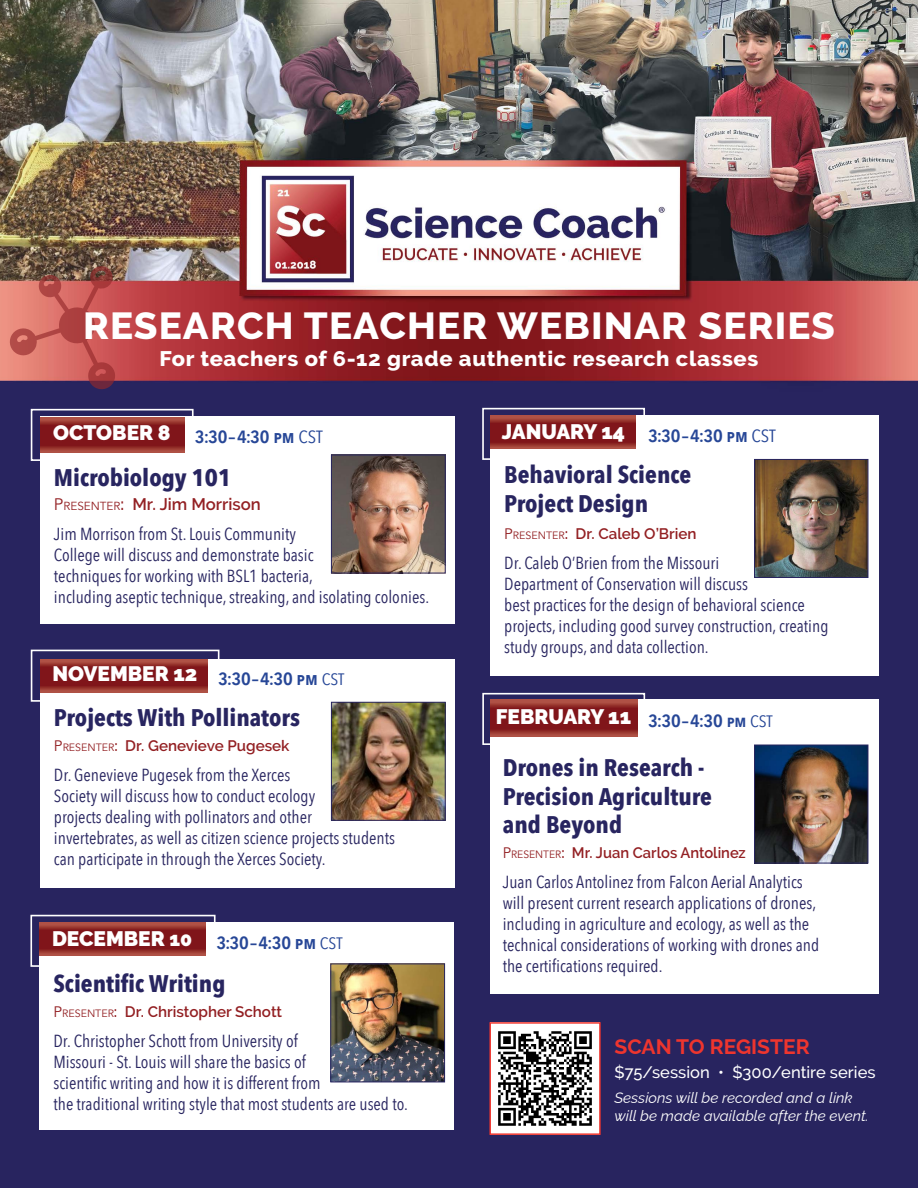
<style>
.page{position:relative;width:918px;height:1188px;background:#fff}
.page>*{position:absolute;margin:0;border:0;box-sizing:border-box;transform-origin:0 0}
.t1{font:800 37.5px "Raleway";letter-spacing:.03em;color:#fff}
.t2{font:700 24px/28.8px "Avenir Next Condensed";color:#282560;scale:1.04 1}
.t3{font:800 21px "Raleway";letter-spacing:.03em;color:#fff;scale:1.04 1}
.t4{font:700 21px "Raleway";color:#ee352e}
.t5{font:900 20.85px "Raleway";color:#fff}
.t6{font:600 17.7px "Avenir Next Condensed";color:#274797;scale:1.1 1}
.t7{font:17.4px/21px "Avenir Next Condensed";color:#282560}
.t8{font:600 16.65px "Raleway";color:#932023}
.t9{font:500 16.5px "Raleway";color:#fff}
.t10{font:600 15.15px "Raleway";color:#932023}
.t11{font:italic 15px/18px "Raleway";color:#fff}
.s1{font-weight:400}
.s2{font-family:"Avenir";font-weight:400}
.s3{font-family:"Avenir";font-weight:400;font-size:11.7px}
.s4{font-weight:400;font-size:16.5px}
.s5{font-family:"Avenir";font-weight:400;font-size:10.65px}
</style>
<div class="page">
<img style="left:0;top:0;width:918px;height:1188px">
<svg style="left:8px;top:265px;width:109px;height:126px;background:#b75e5c"></svg>
<div style="left:31px;top:409px;width:163px;height:52px;border:2px solid #fff"></div>
<div style="left:40px;top:416px;width:415px;height:208px;background:#fff"></div>
<svg style="left:41px;top:417px;width:144px;height:36px;background:#8d2625"></svg>
<div style="left:31px;top:650px;width:188px;height:52px;border:2px solid #fff"></div>
<div style="left:40px;top:659px;width:415px;height:229px;background:#fff"></div>
<svg style="left:41px;top:659px;width:167px;height:33px;background:#8c2625"></svg>
<div style="left:39px;top:922px;width:415px;height:208px;background:#fff"></div>
<div style="left:30px;top:915px;width:186px;height:52px;border:2px solid #fff"></div>
<svg style="left:40px;top:922px;width:165px;height:33px;background:#8c2625"></svg>
<div style="left:490px;top:415px;width:389px;height:261px;background:#fff"></div>
<div style="left:482px;top:408px;width:163px;height:52px;border:2px solid #fff"></div>
<svg style="left:490px;top:416px;width:146px;height:33px;background:#8c2524"></svg>
<div style="left:490px;top:699px;width:389px;height:295px;background:#fff"></div>
<div style="left:482px;top:693px;width:163px;height:52px;border:2px solid #fff"></div>
<svg style="left:491px;top:700px;width:147px;height:37px;background:#8c2525"></svg>
<img style="left:333px;top:457px;width:111px;height:114px">
<div style="left:331px;top:455px;width:115px;height:118px;border:1px solid #282560"></div>
<img style="left:333px;top:704px;width:111px;height:115px">
<div style="left:331px;top:702px;width:115px;height:119px;border:1px solid #282560"></div>
<img style="left:332px;top:966px;width:111px;height:114px">
<div style="left:330px;top:964px;width:115px;height:118px;border:1px solid #282560"></div>
<img style="left:756px;top:461px;width:110px;height:115px">
<div style="left:754px;top:459px;width:114px;height:119px;border:1px solid #282560"></div>
<img style="left:756px;top:747px;width:110px;height:114px">
<div style="left:754px;top:745px;width:114px;height:118px;border:1px solid #282560"></div>
<img style="left:492px;top:1025px;width:106px;height:107px">
<div style="left:489px;top:1022px;width:112px;height:113px;border:2px solid #ee352e"></div>
<h1 class="t1" style="left:83px;top:305px;width:753px">RESEARCH TEACHER WEBINAR SERIES</h1>
<p class="t3" style="left:160px;top:347px;width:577px">For teachers of 6-12 grade authentic research classes</p>
<p class="t6" style="left:53px;top:421px;width:247px"><sup>OCTOBER</sup> <sup>8</sup> 3:30–4:30 pm <span class="s1">CST</span></p>
<h2 class="t2" style="left:54px;top:463px;width:172px">Microbiology 101</h2>
<p class="t8" style="left:54px;top:495px;width:208px"><span class="s2">P</span><span class="s3">RESENTER</span>: Mr. Jim Morrison</p>
<p class="t7" style="left:54px;top:523px;width:377px">Jim Morrison from St. Louis Community<br>College will discuss and demonstrate basic<br>techniques for working with BSL1 bacteria,<br>including aseptic technique, streaking, and isolating colonies.</p>
<p class="t6" style="left:52px;top:664px;width:267px"><sup>NOVEMBER</sup> <sup>12</sup> 3:30–4:30 pm <span class="s4">CST</span></p>
<h2 class="t2" style="left:54px;top:703px;width:238px">Projects With Pollinators</h2>
<p class="t10" style="left:54px;top:737px;width:237px"><span class="s2">P</span><span class="s5">RESENTER</span>: Dr. Genevieve Pugesek</p>
<p class="t7" style="left:54px;top:764px;width:343px">Dr. Genevieve Pugesek from the Xerces<br>Society will discuss how to conduct ecology<br>projects dealing with pollinators and other invertebrates, as well as citizen science projects students can participate in through the Xerces Society.</p>
<p class="t6" style="left:52px;top:927px;width:266px"><sup>DECEMBER</sup> <sup>10</sup> 3:30–4:30 pm <span class="s4">CST</span></p>
<h2 class="t2" style="left:53px;top:969px;width:167px">Scientific Writing</h2>
<p class="t10" style="left:53px;top:1003px;width:230px"><span class="s2">P</span><span class="s5">RESENTER</span>: Dr. Christopher Schott</p>
<p class="t7" style="left:53px;top:1030px;width:356px">Dr. Christopher Schott from University of<br>Missouri - St. Louis will share the basics of<br>scientific writing and how it is different from<br>the traditional writing style that most students are used to.</p>
<p class="t6" style="left:502px;top:420px;width:251px"><sup>JANUARY</sup> <sup>14</sup> 3:30–4:30 pm <span class="s1">CST</span></p>
<h2 class="t2" style="left:504px;top:460px;width:181px">Behavioral Science<br>Project Design</h2>
<p class="t10" style="left:504px;top:525px;width:194px"><span class="s2">P</span><span class="s5">RESENTER</span>: Dr. Caleb O’Brien</p>
<p class="t7" style="left:504px;top:552px;width:326px">Dr. Caleb O’Brien from the Missouri<br>Department of Conservation will discuss<br>best practices for the design of behavioral science projects, including good survey construction, creating study groups, and data collection.</p>
<p class="t5" style="left:496px;top:705px;width:278px">FEBRUARY 11 <sub>3:30–4:30</sub> <sub>pm</sub> <sub>CST</sub></p>
<h2 class="t2" style="left:503px;top:753px;width:203px">Drones in Research -<br>Precision Agriculture and Beyond</h2>
<p class="t10" style="left:503px;top:844px;width:245px"><span class="s2">P</span><span class="s5">RESENTER</span>: Mr. Juan Carlos Antolinez</p>
<p class="t7" style="left:503px;top:871px;width:318px">Juan Carlos Antolinez from Falcon Aerial Analytics will present current research applications of drones, including in agriculture and ecology, as well as the technical considerations of working with drones and the certifications required.</p>
<p class="t4" style="left:614px;top:1030px;width:197px">SCAN TO REGISTER</p>
<p class="t9" style="left:614px;top:1062px;width:263px">$75/session • $300/entire series</p>
<p class="t11" style="left:614px;top:1087px;width:256px">Sessions will be recorded and a link will be made available after the event.</p>
</div>
